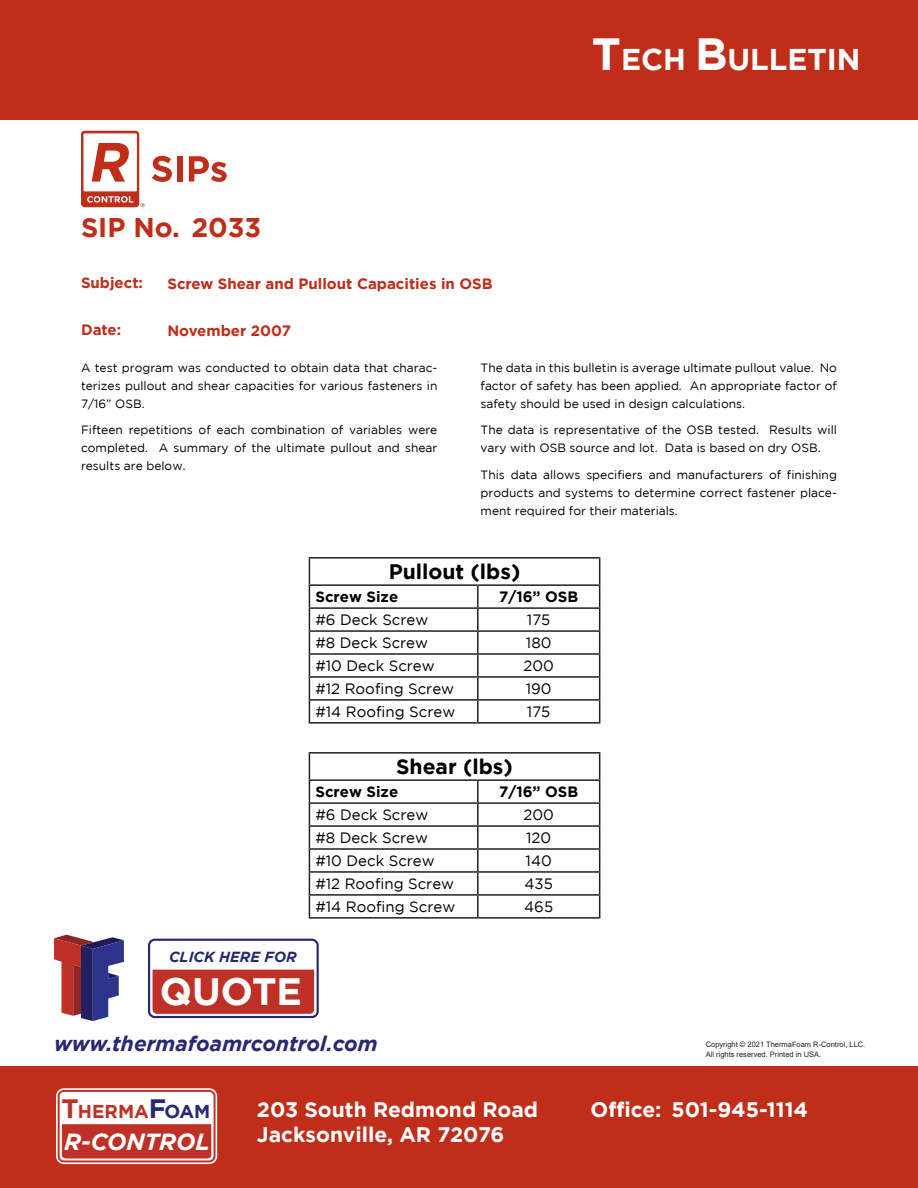
<style>
.page{position:relative;width:918px;height:1188px;background:#fff}
.page>*{position:absolute;margin:0;border:0;box-sizing:border-box;transform-origin:0 0}
.t1{font:700 38.1px "Gotham";color:#fff}
.t2{font:700 30px "Gotham";color:#fff}
.Body_Copy{font:700 27px "Gotham";color:#c02d19}
.t3{font:italic 700 23.25px "Gotham";color:#fff}
.t4{font:700 21px/25.2px "Gotham";color:#fff}
.Body_Subhead{font:italic 700 21px "Gotham";color:#292875}
.Technical_Bulletin_C{font:700 21px "Gotham";color:#000}
.t5{font:700 18.6px "Gotham";color:#bf3126}
.Technical_Bulletin_B{font:15px "Gotham";color:#000}
.Technical_Bulletin_H{font:700 15px "Gotham";color:#c02d19}
.Technical_Bulletin_T{font:700 15px "Gotham";color:#000}
.Body_Copy_Justified{font:700 15px "Gotham";color:#c02d19}
.t6{font:italic 700 14.55px "Gotham";color:#262770}
.Technical_Bulletin_B-2{font:12px/18px "Gotham";color:#000;text-align:justify}
.Technical_Bulletin_F{font:7.5px/10.5px "Arial";color:#231f20}
.s1{font-size:45px}
.s2{font-size:26.55px}
.s3{font-size:26.55px;color:#292875}
.s4{color:#292875}
</style>
<div class="page">
<div style="left:0;top:0;width:918px;height:120px;background:#c02d19"></div>
<div style="left:81px;top:131px;width:58px;height:76px;background:#c02d19;border-radius:4px"></div>
<div style="left:83px;top:133px;width:54px;height:58px;background:#fff"></div>
<svg style="left:87px;top:196px;width:46px;height:7px"></svg>
<svg style="left:92px;top:143px;width:37px;height:39px"></svg>
<svg style="left:141px;top:203px;width:4px;height:4px"></svg>
<svg style="left:152px;top:156px;width:20px;height:26px"></svg>
<div style="left:177px;top:156px;width:6px;height:26px;background:#c02d19"></div>
<svg style="left:189px;top:156px;width:38px;height:26px"></svg>
<div style="left:0;top:1066px;width:918px;height:122px;background:#c02d19"></div>
<svg style="left:148px;top:938px;width:171px;height:81px"></svg>
<svg style="left:54px;top:935px;width:70px;height:86px"></svg>
<div style="left:56px;top:1088px;width:161px;height:76px;border:5px solid #fff;border-radius:5px"></div>
<div style="left:59px;top:1091px;width:156px;height:70px;background:#fff;border-radius:5px"></div>
<div style="left:58px;top:1090px;width:158px;height:72px;border:2px solid #bf3126;border-radius:5px"></div>
<div style="left:62px;top:1124px;width:149px;height:35px;background:#bf3126"></div>
<hr style="left:309px;top:557px;width:169px;height:2px;background:#231f20">
<hr style="left:478px;top:557px;width:122px;height:2px;background:#231f20">
<hr style="left:309px;top:584px;width:169px;height:2px;background:#231f20">
<hr style="left:478px;top:584px;width:122px;height:2px;background:#231f20">
<hr style="left:477px;top:586px;width:2px;height:21px;background:#231f20">
<hr style="left:309px;top:607px;width:169px;height:2px;background:#231f20">
<hr style="left:478px;top:607px;width:122px;height:2px;background:#231f20">
<hr style="left:477px;top:609px;width:2px;height:21px;background:#231f20">
<hr style="left:309px;top:630px;width:169px;height:2px;background:#231f20">
<hr style="left:478px;top:630px;width:122px;height:2px;background:#231f20">
<hr style="left:477px;top:632px;width:2px;height:21px;background:#231f20">
<hr style="left:309px;top:653px;width:169px;height:2px;background:#231f20">
<hr style="left:478px;top:653px;width:122px;height:2px;background:#231f20">
<hr style="left:477px;top:655px;width:2px;height:21px;background:#231f20">
<hr style="left:309px;top:676px;width:169px;height:2px;background:#231f20">
<hr style="left:478px;top:676px;width:122px;height:2px;background:#231f20">
<hr style="left:477px;top:678px;width:2px;height:21px;background:#231f20">
<hr style="left:309px;top:699px;width:169px;height:2px;background:#231f20">
<svg style="left:309px;top:559px;width:1px;height:163px"></svg>
<hr style="left:478px;top:699px;width:122px;height:2px;background:#231f20">
<hr style="left:477px;top:701px;width:2px;height:21px;background:#231f20">
<svg style="left:599px;top:559px;width:1px;height:163px"></svg>
<hr style="left:309px;top:722px;width:169px;height:2px;background:#231f20">
<hr style="left:478px;top:722px;width:122px;height:2px;background:#231f20">
<hr style="left:309px;top:752px;width:169px;height:2px;background:#231f20">
<hr style="left:478px;top:752px;width:122px;height:2px;background:#231f20">
<hr style="left:309px;top:779px;width:169px;height:2px;background:#231f20">
<hr style="left:478px;top:779px;width:122px;height:2px;background:#231f20">
<hr style="left:477px;top:781px;width:2px;height:21px;background:#231f20">
<hr style="left:309px;top:802px;width:169px;height:2px;background:#231f20">
<hr style="left:478px;top:802px;width:122px;height:2px;background:#231f20">
<hr style="left:477px;top:804px;width:2px;height:21px;background:#231f20">
<hr style="left:309px;top:825px;width:169px;height:2px;background:#231f20">
<hr style="left:478px;top:825px;width:122px;height:2px;background:#231f20">
<hr style="left:477px;top:827px;width:2px;height:21px;background:#231f20">
<hr style="left:309px;top:848px;width:169px;height:2px;background:#231f20">
<hr style="left:478px;top:848px;width:122px;height:2px;background:#231f20">
<hr style="left:477px;top:850px;width:2px;height:21px;background:#231f20">
<hr style="left:309px;top:871px;width:169px;height:2px;background:#231f20">
<hr style="left:478px;top:871px;width:122px;height:2px;background:#231f20">
<hr style="left:477px;top:873px;width:2px;height:21px;background:#231f20">
<hr style="left:309px;top:894px;width:169px;height:2px;background:#231f20">
<svg style="left:309px;top:754px;width:1px;height:163px"></svg>
<hr style="left:478px;top:894px;width:122px;height:2px;background:#231f20">
<hr style="left:477px;top:896px;width:2px;height:21px;background:#231f20">
<svg style="left:599px;top:754px;width:1px;height:163px"></svg>
<hr style="left:309px;top:917px;width:169px;height:2px;background:#231f20">
<hr style="left:478px;top:917px;width:122px;height:2px;background:#231f20">
<p class="Body_Copy" style="left:81px;top:212px;width:182px">SIP No. 2033</p>
<p class="Body_Copy_Justified" style="left:81px;top:274px;width:64px">Subject:</p>
<p class="Body_Copy_Justified" style="left:81px;top:321px;width:42px">Date:</p>
<p class="Technical_Bulletin_H" style="left:167px;top:275px;width:327px">Screw Shear and Pullout Capacities in OSB</p>
<p class="Technical_Bulletin_H" style="left:167px;top:322px;width:125px">November 2007</p>
<p class="t2" style="left:592px;top:42px;width:270px"><span class="s1">T</span>ECH <span class="s1">B</span>ULLETIN</p>
<p class="Technical_Bulletin_B-2" style="left:81px;top:358px;width:358px">A test program was conducted to obtain data that charac&shy;terizes pullout and shear capacities for various fasteners in 7/16” OSB.</p>
<p class="Technical_Bulletin_B-2" style="left:81px;top:421px;width:358px">Fifteen repetitions of each combination of variables were completed. A summary of the ultimate pullout and shear results are below.</p>
<p class="Technical_Bulletin_B-2" style="left:481px;top:358px;width:358px">The data in this bulletin is average ultimate pullout value. No factor of safety has been applied. An appropriate factor of safety should be used in design calculations.</p>
<p class="Technical_Bulletin_B-2" style="left:481px;top:421px;width:358px">The data is representative of the OSB tested. Results will vary with OSB source and lot. Data is based on dry OSB.</p>
<p class="Technical_Bulletin_B-2" style="left:481px;top:465px;width:358px">This data allows specifiers and manufacturers of finishing products and systems to determine correct fastener place&shy;ment required for their materials.</p>
<p class="t6" style="left:169px;top:949px;width:129px">CLICK HERE FOR</p>
<p class="t1" style="left:160px;top:970px;width:144px">QUOTE</p>
<p class="Technical_Bulletin_C" style="left:389px;top:560px;width:133px">Pullout (lbs)</p>
<p class="Technical_Bulletin_T" style="left:315px;top:588px;width:84px">Screw Size</p>
<p class="Technical_Bulletin_T" style="left:499px;top:588px;width:81px">7/16” OSB</p>
<p class="Technical_Bulletin_B" style="left:315px;top:611px;width:114px">#6 Deck Screw</p>
<p class="Technical_Bulletin_B" style="left:527px;top:611px;width:25px">175</p>
<p class="Technical_Bulletin_B" style="left:315px;top:634px;width:114px">#8 Deck Screw</p>
<p class="Technical_Bulletin_B" style="left:526px;top:634px;width:27px">180</p>
<p class="Technical_Bulletin_B" style="left:315px;top:657px;width:121px">#10 Deck Screw</p>
<p class="Technical_Bulletin_B" style="left:524px;top:657px;width:32px">200</p>
<p class="Technical_Bulletin_B" style="left:315px;top:680px;width:140px">#12 Roofing Screw</p>
<p class="Technical_Bulletin_B" style="left:526px;top:680px;width:27px">190</p>
<p class="Technical_Bulletin_B" style="left:315px;top:703px;width:141px">#14 Roofing Screw</p>
<p class="Technical_Bulletin_B" style="left:527px;top:703px;width:25px">175</p>
<p class="Technical_Bulletin_C" style="left:396px;top:755px;width:118px">Shear (lbs)</p>
<p class="Technical_Bulletin_T" style="left:315px;top:783px;width:84px">Screw Size</p>
<p class="Technical_Bulletin_T" style="left:499px;top:783px;width:81px">7/16” OSB</p>
<p class="Technical_Bulletin_B" style="left:315px;top:806px;width:114px">#6 Deck Screw</p>
<p class="Technical_Bulletin_B" style="left:524px;top:806px;width:32px">200</p>
<p class="Technical_Bulletin_B" style="left:315px;top:829px;width:114px">#8 Deck Screw</p>
<p class="Technical_Bulletin_B" style="left:526px;top:829px;width:27px">120</p>
<p class="Technical_Bulletin_B" style="left:315px;top:852px;width:121px">#10 Deck Screw</p>
<p class="Technical_Bulletin_B" style="left:526px;top:852px;width:28px">140</p>
<p class="Technical_Bulletin_B" style="left:315px;top:875px;width:140px">#12 Roofing Screw</p>
<p class="Technical_Bulletin_B" style="left:525px;top:875px;width:30px">435</p>
<p class="Technical_Bulletin_B" style="left:315px;top:898px;width:141px">#14 Roofing Screw</p>
<p class="Technical_Bulletin_B" style="left:524px;top:898px;width:30px">465</p>
<p class="Body_Subhead" style="left:54px;top:1032px;width:325px">www.thermafoamrcontrol.com</p>
<p class="Technical_Bulletin_F" style="left:706px;top:1039px;width:161px">Copyright © 2021 ThermaFoam R-Control, LLC.<br>All rights reserved. Printed in USA.</p>
<p class="t5" style="left:61px;top:1101px;width:150px"><span class="s2">T</span>HERMA<span class="s3">F</span><span class="s4">OAM</span></p>
<p class="t4" style="left:591px;top:1096px;width:219px">Office: 501-945-1114</p>
<p class="t3" style="left:64px;top:1128px;width:147px">R-CONTROL</p>
<p class="t4" style="left:257px;top:1096px;width:283px">203 South Redmond Road<br>Jacksonville, AR 72076</p>
</div>
